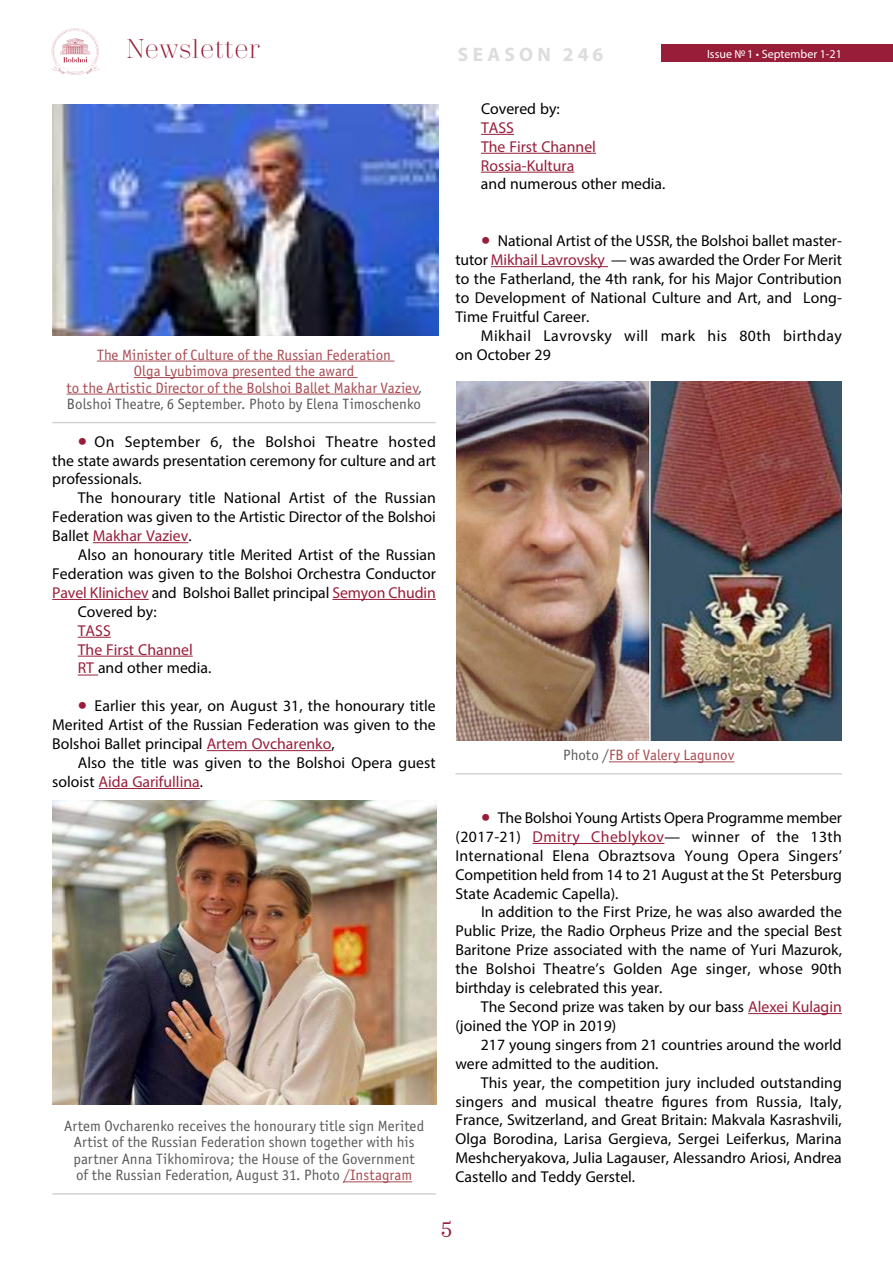
<style>
.page{position:relative;width:893px;height:1263px;background:#fff}
.page>*{position:absolute;margin:0;border:0;box-sizing:border-box;transform-origin:0 0}
.t1{font:300 27px "Trivia Serif";color:#981d39}
.t2{font:21px "Trivia Serif 10 Demo";color:#981d39}
.t3{font:700 19.5px "Myriad Pro";letter-spacing:.22em;color:#dcddde}
.t4{font:15.75px/18.9px "Myriad Pro";color:#000;text-align:justify}
.t5{font:15.75px/18.9px "Myriad Pro";color:#981d39}
.t6{font:15.75px/18.9px "Myriad Pro";letter-spacing:.03em;color:#000}
.t7{font:15px/16.5px "Officina Sans Book ITC";color:#a84a51;text-align:center}
.t8{font:15px/16.5px "Officina Sans Book ITC";color:#58595b;text-align:center}
.t9{font:12px "Myriad Pro";color:#fff}
.s1{color:#58595b}
.s2{font-size:33px;color:#981d39}
.s3{color:#981d39}
.s4{color:#000}
.s5{color:#a84a51}
</style>
<div class="page">
<div style="left:661px;top:45px;width:232px;height:17px;background:#981d39"></div>
<svg style="left:51px;top:28px;width:49px;height:47px"></svg>
<hr style="left:93px;top:542px;width:95px;height:1px;background:#981d39">
<hr style="left:52px;top:599px;width:97px;height:1px;background:#981d39">
<hr style="left:332px;top:599px;width:104px;height:1px;background:#981d39">
<hr style="left:78px;top:637px;width:33px;height:1px;background:#981d39">
<hr style="left:78px;top:656px;width:115px;height:1px;background:#981d39">
<svg style="left:78px;top:675px;width:20px;height:1px"></svg>
<hr style="left:207px;top:750px;width:124px;height:1px;background:#981d39">
<hr style="left:99px;top:788px;width:101px;height:1px;background:#981d39">
<hr style="left:97px;top:361px;width:297px;height:1px;background:#a84a51">
<hr style="left:134px;top:377px;width:224px;height:1px;background:#a84a51">
<hr style="left:67px;top:394px;width:352px;height:1px;background:#a84a51">
<hr style="left:52px;top:422px;width:384px;height:1px;background:#d1d3d4">
<hr style="left:52px;top:1193px;width:384px;height:1px;background:#d1d3d4">
<hr style="left:343px;top:1181px;width:69px;height:1px;background:#a84a51">
<img style="left:52px;top:800px;width:384px;height:304px">
<hr style="left:481px;top:134px;width:33px;height:1px;background:#981d39">
<hr style="left:481px;top:153px;width:115px;height:1px;background:#981d39">
<hr style="left:481px;top:172px;width:93px;height:1px;background:#981d39">
<hr style="left:491px;top:266px;width:117px;height:1px;background:#981d39">
<img style="left:457px;top:381px;width:385px;height:360px">
<hr style="left:455px;top:773px;width:387px;height:2px;background:#d1d3d4">
<hr style="left:609px;top:761px;width:125px;height:1px;background:#a84a51">
<hr style="left:533px;top:843px;width:131px;height:1px;background:#981d39">
<hr style="left:748px;top:1013px;width:94px;height:1px;background:#981d39">
<img style="left:52px;top:104px;width:386px;height:231px">
<h1 class="t1" style="left:126px;top:35px;width:135px">Newsletter</h1>
<p class="t9" style="left:707px;top:46px;width:136px">Issue №1 • September 1-21</p>
<p class="t3" style="left:458px;top:41px;width:147px">SEASON 246</p>
<p class="t7" style="left:67px;top:346px;width:356px">The Minister of Culture of the Russian Federation<br>Olga Lyubimova presented the award<br>to the Artistic Director of the Bolshoi Ballet Makhar Vaziev<span class="s1">, Bolshoi Theatre, 6 September. Photo by Elena Timoschenko</span></p>
<p class="t4" style="left:52px;top:432px;width:385px;text-indent:25px"><span class="s2">•</span> On September 6, the Bolshoi Theatre hosted the state awards presentation ceremony for culture and art professionals.</p>
<p class="t4" style="left:52px;top:488px;width:385px;text-indent:26px">The honourary title National Artist of the Russian Federation was given to the Artistic Director of the Bolshoi Ballet <span class="s3">Makhar Vaziev</span>.</p>
<p class="t4" style="left:78px;top:545px;width:360px">Also an honourary title Merited Artist of the Russian</p>
<p class="t4" style="left:52px;top:564px;width:385px">Federation was given to the Bolshoi Orchestra Conductor</p>
<p class="t5" style="left:52px;top:583px;width:385px">Pavel Klinichev <span class="s4">and Bolshoi Ballet principal</span> Semyon Chudin</p>
<p class="t4" style="left:78px;top:602px;width:80px">Covered by:</p>
<p class="t5" style="left:78px;top:621px;width:135px">TASS<br>The First Channel<br>RT <span class="s4">and other media.</span></p>
<p class="t4" style="left:52px;top:696px;width:385px;text-indent:26px"><span class="s2">•</span> Earlier this year, on August 31, the honourary title Merited Artist of the Russian Federation was given to the Bolshoi Ballet principal <span class="s3">Artem Ovcharenko</span>,</p>
<p class="t4" style="left:52px;top:753px;width:385px;text-indent:26px">Also the title was given to the Bolshoi Opera guest soloist <span class="s3">Aida Garifullina</span>.</p>
<p class="t8" style="left:64px;top:1117px;width:361px">Artem Ovcharenko receives the honourary title sign Merited Artist of the Russian Federation shown together with his partner Anna Tikhomirova; the House of the Government<br>of the Russian Federation, August 31. Photo <span class="s5">/Instagram</span></p>
<p class="t4" style="left:481px;top:99px;width:80px">Covered by:</p>
<p class="t5" style="left:481px;top:118px;width:116px">TASS<br>The First Channel<br>Rossia-Kultura</p>
<p class="t4" style="left:481px;top:174px;width:186px">and numerous other media.</p>
<p class="t4" style="left:455px;top:231px;width:388px;text-indent:26px"><span class="s2">•</span> National Artist of the USSR, the Bolshoi ballet master&shy;tutor <span class="s3">Mikhail Lavrovsky</span> — was awarded the Order For Merit to the Fatherland, the 4th rank, for his Major Contribution to Development of National Culture and Art, and Long-Time Fruitful Career.</p>
<p class="t6" style="left:455px;top:326px;width:388px;text-indent:26px">Mikhail Lavrovsky will mark his 80th birthday on October 29</p>
<p class="t7" style="left:563px;top:747px;width:173px"><span class="s1">Photo /</span>FB of Valery Lagunov</p>
<p class="t4" style="left:455px;top:808px;width:388px;text-indent:25px"><span class="s2">•</span> The Bolshoi Young Artists Opera Programme member (2017-21) <span class="s3">Dmitry Cheblykov</span>— winner of the 13th International Elena Obraztsova Young Opera Singers’ Competition held from 14 to 21 August at the St Petersburg State Academic Capella).</p>
<p class="t4" style="left:455px;top:902px;width:388px;text-indent:26px">In addition to the First Prize, he was also awarded the Public Prize, the Radio Orpheus Prize and the special Best Baritone Prize associated with the name of Yuri Mazurok, the Bolshoi Theatre’s Golden Age singer, whose 90th birthday is celebrated this year.</p>
<p class="t4" style="left:455px;top:997px;width:388px;text-indent:26px">The Second prize was taken by our bass <span class="s3">Alexei Kulagin </span>(joined the YOP in 2019)</p>
<p class="t4" style="left:455px;top:1035px;width:388px;text-indent:26px">217 young singers from 21 countries around the world were admitted to the audition.</p>
<p class="t4" style="left:455px;top:1072px;width:388px;text-indent:25px">This year, the competition jury included outstanding singers and musical theatre figures from Russia, Italy, France, Switzerland, and Great Britain: Makvala Kasrashvili, Olga Borodina, Larisa Gergieva, Sergei Leiferkus, Marina Meshcheryakova, Julia Lagauser, Alessandro Ariosi, Andrea Castello and Teddy Gerstel.</p>
<h2 class="t2" style="left:441px;top:1217px;width:12px">5</h2>
</div>
